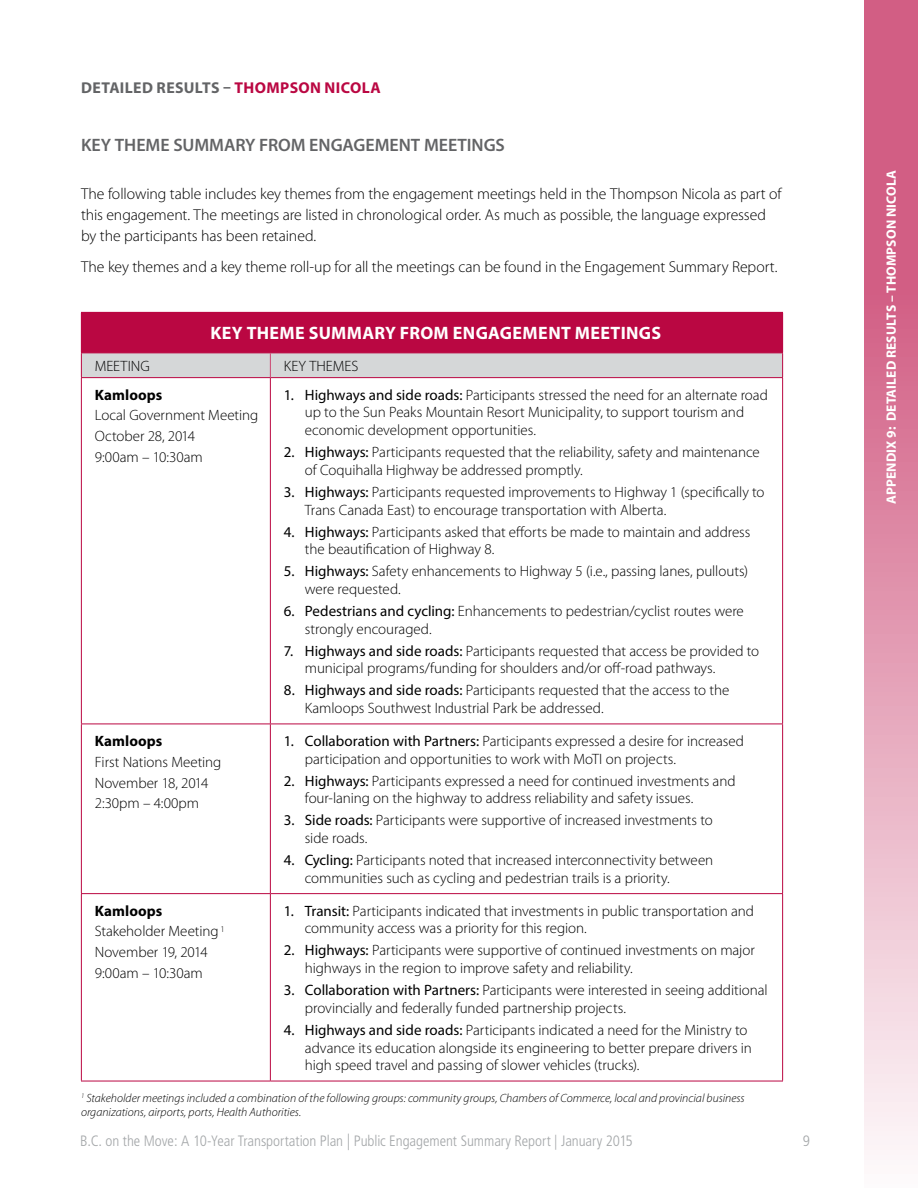
<style>
.page{position:relative;width:918px;height:1188px;background:#fff}
.page>*{position:absolute;margin:0;border:0;box-sizing:border-box;transform-origin:0 0}
.t1{font:600 18px "Myriad Pro";letter-spacing:-.005em;color:#636466}
.t2{font:700 18px "Myriad Pro";letter-spacing:.02em;color:#fff}
.t3{font:300 15.75px/21px "Myriad Pro";letter-spacing:-.005em;color:#000}
.t4{font:700 15.75px "Myriad Pro";letter-spacing:.025em;color:#636466}
.t5{font:300 15px/17.7px "Myriad Pro";letter-spacing:-.005em;color:#000}
.t6{font:300 condensed 15px "Frutiger";letter-spacing:-.005em;color:#a4a7a9}
.t7{font:700 15px "Myriad Pro";letter-spacing:.005em;color:#000}
.t8{font:700 13.5px "Myriad Pro";letter-spacing:.01em;color:#fff}
.t9{font:italic 300 12px/13.5px "Myriad Pro";letter-spacing:.005em;color:#000}
.s1{color:#ba0742}
.s2{font-weight:400}
.s3{font-weight:700}
.s4{font-size:16.5px}
</style>
<div class="page">
<svg style="left:864px;top:0;width:54px;height:1150px;background:#e196af"></svg>
<div style="left:81px;top:312px;width:702px;height:41px;background:#ba0742"></div>
<hr style="left:81px;top:378px;width:1px;height:346px;background:#ba0742">
<hr style="left:270px;top:378px;width:1px;height:346px;background:#ba0742">
<hr style="left:782px;top:378px;width:1px;height:346px;background:#ba0742">
<hr style="left:81px;top:724px;width:189px;height:1px;background:#ba0742">
<hr style="left:81px;top:724px;width:1px;height:169px;background:#ba0742">
<hr style="left:270px;top:724px;width:513px;height:1px;background:#ba0742">
<hr style="left:270px;top:724px;width:1px;height:169px;background:#ba0742">
<hr style="left:782px;top:724px;width:1px;height:169px;background:#ba0742">
<hr style="left:81px;top:893px;width:189px;height:1px;background:#ba0742">
<hr style="left:81px;top:894px;width:1px;height:187px;background:#ba0742">
<hr style="left:270px;top:893px;width:513px;height:1px;background:#ba0742">
<hr style="left:270px;top:894px;width:1px;height:187px;background:#ba0742">
<hr style="left:782px;top:894px;width:1px;height:187px;background:#ba0742">
<hr style="left:81px;top:1081px;width:189px;height:1px;background:#ba0742">
<hr style="left:270px;top:1081px;width:513px;height:1px;background:#ba0742">
<svg style="left:81px;top:353px;width:702px;height:25px;background:#d3ccd0"></svg>
<p class="t4" style="left:81px;top:77px;width:301px">DETAILED RESULTS – <span class="s1">THOMPSON NICOLA</span></p>
<p class="t1" style="left:81px;top:133px;width:425px">KEY THEME SUMMARY FROM ENGAGEMENT MEETINGS</p>
<p class="t3" style="left:81px;top:183px;width:702px">The following table includes key themes from the engagement meetings held in the Thompson Nicola as part of this engagement. The meetings are listed in chronological order. As much as possible, the language expressed by the participants has been retained.</p>
<p class="t3" style="left:81px;top:257px;width:698px">The key themes and a key theme roll-up for all the meetings can be found in the Engagement Summary Report.</p>
<p class="t2" style="left:210px;top:322px;width:452px">KEY THEME SUMMARY FROM ENGAGEMENT MEETINGS</p>
<p class="t5" style="left:95px;top:357px;width:56px">MEETING</p>
<p class="t5" style="left:284px;top:357px;width:76px">KEY THEMES</p>
<p class="t7" style="left:95px;top:385px;width:69px">Kamloops</p>
<p class="t5" style="left:95px;top:405px;width:165px;line-height:20.9px">Local Government Meeting<br>October 28, 2014<br>9:00am – 10:30am</p>
<p class="t5" style="left:305px;top:386px;width:465px;text-indent:-21px"><span class="s2">1. Highways and side roads:</span> Participants stressed the need for an alternate road up to the Sun Peaks Mountain Resort Municipality, to support tourism and economic development opportunities.</p>
<p class="t5" style="left:305px;top:443px;width:456px;text-indent:-21px"><span class="s2">2. Highways:</span> Participants requested that the reliability, safety and maintenance of Coquihalla Highway be addressed promptly.</p>
<p class="t5" style="left:305px;top:483px;width:461px;text-indent:-21px"><span class="s2">3. Highways:</span> Participants requested improvements to Highway 1 (specifically to<br>Trans Canada East) to encourage transportation with Alberta.</p>
<p class="t5" style="left:305px;top:523px;width:447px;text-indent:-21px"><span class="s2">4. Highways:</span> Participants asked that efforts be made to maintain and address the beautification of Highway 8.</p>
<p class="t5" style="left:305px;top:563px;width:445px;text-indent:-21px"><span class="s2">5. Highways:</span> Safety enhancements to Highway 5 (i.e., passing lanes, pullouts) were requested.</p>
<p class="t5" style="left:305px;top:602px;width:441px;text-indent:-21px"><span class="s2">6. Pedestrians and cycling:</span> Enhancements to pedestrian/cyclist routes were strongly encouraged.</p>
<p class="t5" style="left:305px;top:642px;width:456px;text-indent:-21px"><span class="s2">7. Highways and side roads:</span> Participants requested that access be provided to municipal programs/funding for shoulders and/or off-road pathways.</p>
<p class="t5" style="left:305px;top:682px;width:426px;text-indent:-21px"><span class="s2">8. Highways and side roads:</span> Participants requested that the access to the<br>Kamloops Southwest Industrial Park be addressed.</p>
<p class="t7" style="left:95px;top:731px;width:69px">Kamloops</p>
<p class="t5" style="left:95px;top:752px;width:128px;line-height:20.9px">First Nations Meeting<br>November 18, 2014<br>2:30pm – 4:00pm</p>
<p class="t5" style="left:305px;top:732px;width:441px;text-indent:-21px"><span class="s2">1. Collaboration with Partners:</span> Participants expressed a desire for increased participation and opportunities to work with MoTI on projects.</p>
<p class="t5" style="left:305px;top:772px;width:432px;text-indent:-21px"><span class="s2">2. Highways:</span> Participants expressed a need for continued investments and four-laning on the highway to address reliability and safety issues.</p>
<p class="t5" style="left:305px;top:812px;width:409px;text-indent:-21px"><span class="s2">3. Side roads:</span> Participants were supportive of increased investments to side roads.</p>
<p class="t5" style="left:305px;top:852px;width:410px;text-indent:-21px"><span class="s2">4. Cycling:</span> Participants noted that increased interconnectivity between communities such as cycling and pedestrian trails is a priority.</p>
<p class="t5" style="left:95px;top:901px;width:132px;line-height:20.9px"><span class="s3">Kamloops<br></span>Stakeholder Meeting <sup>1<br></sup>November 19, 2014<br>9:00am – 10:30am</p>
<p class="t5" style="left:305px;top:902px;width:451px;text-indent:-21px"><span class="s2">1. Transit:</span> Participants indicated that investments in public transportation and community access was a priority for this region.</p>
<p class="t5" style="left:305px;top:942px;width:451px;text-indent:-21px"><span class="s2">2. Highways:</span> Participants were supportive of continued investments on major highways in the region to improve safety and reliability.</p>
<p class="t5" style="left:305px;top:982px;width:464px;text-indent:-21px"><span class="s2">3. Collaboration with Partners:</span> Participants were interested in seeing additional provincially and federally funded partnership projects.</p>
<p class="t5" style="left:305px;top:1021px;width:449px;text-indent:-21px"><span class="s2">4. Highways and side roads:</span> Participants indicated a need for the Ministry to advance its education alongside its engineering to better prepare drivers in high speed travel and passing of slower vehicles (trucks).</p>
<p class="t9" style="left:81px;top:1092px;width:665px"><sup>1</sup> Stakeholder meetings included a combination of the following groups: community groups, Chambers of Commerce, local and provincial business organizations, airports, ports, Health Authorities.</p>
<p class="t6" style="left:80px;top:1133px;width:554px">B.C. on the Move: A 10-Year Transportation Plan <span class="s4">|</span> Public Engagement Summary Report | January 2015</p>
<p class="t6" style="left:803px;top:1133px;width:9px">9</p>
<p class="t8" style="left:882px;top:504px;width:335px;rotate:-90deg">APPENDIX 9: DETAILED RESULTS – THOMPSON NICOLA</p>
</div>
